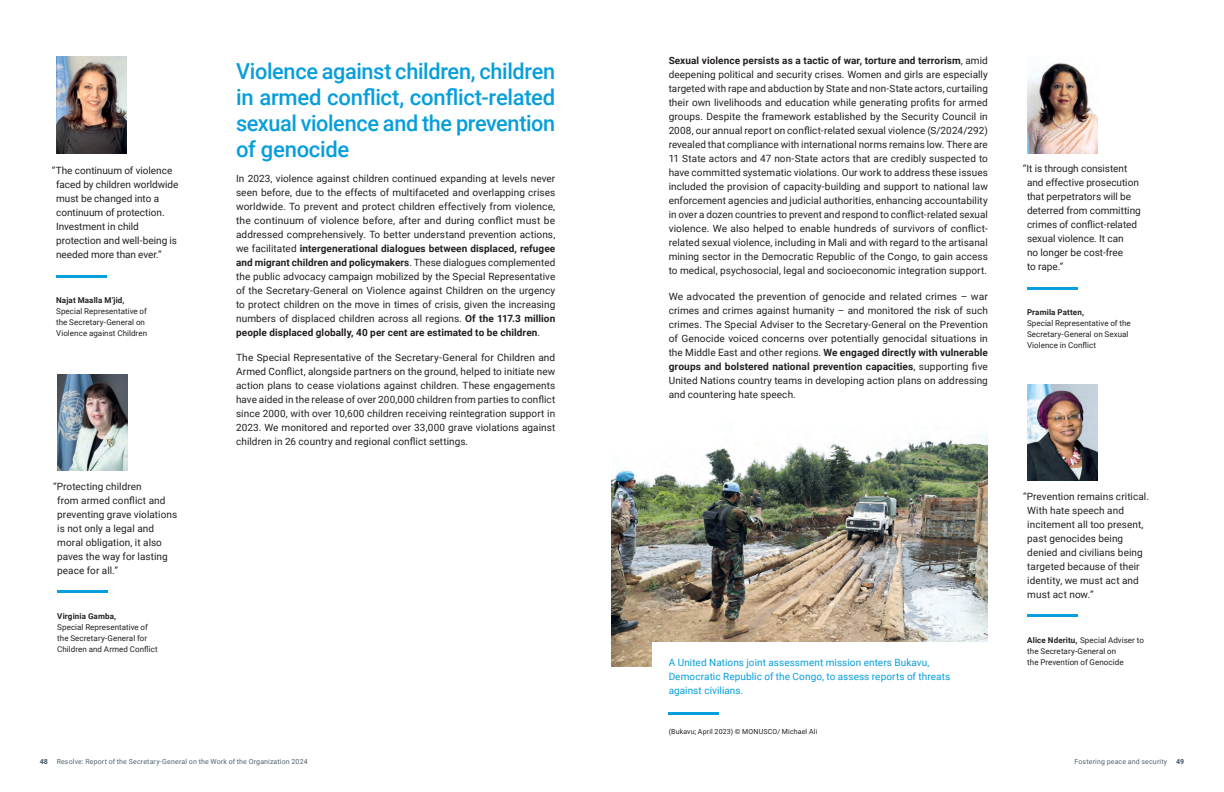
<style>
.page{position:relative;width:1224px;height:792px;background:#fff}
.page>*{position:absolute;margin:0;border:0;box-sizing:border-box;transform-origin:0 0}
.Body_copy{font:500 22px/26px "Roboto";letter-spacing:-.015em;color:#069edb;text-align:justify}
.Body_copy-2{font:10px/14px "Roboto";letter-spacing:.005em;color:#231f20;text-align:justify}
.Caption_blue_text{font:10px/14px "Roboto";letter-spacing:.005em;color:#069edb}
.t1{font:8px/11px "Roboto";letter-spacing:.005em;color:#231f20}
.t2{font:7px "Roboto";letter-spacing:.02em;color:#53656e}
.Caption_copyright_black{font:7px "Roboto";letter-spacing:.025em;color:#231f20}
.t3{font:900 7px "Roboto";color:#53656e}
.s1{font-weight:700}
</style>
<div class="page">
<hr style="left:669px;top:712px;width:50px;height:3px;background:#069edb">
<img style="left:612px;top:434px;width:376px;height:208px">
<img style="left:1028px;top:385px;width:70px;height:96px">
<hr style="left:1027px;top:615px;width:51px;height:2px;background:#069edb">
<img style="left:57px;top:57px;width:70px;height:96px">
<hr style="left:56px;top:275px;width:51px;height:3px;background:#069edb">
<img style="left:58px;top:374px;width:70px;height:97px">
<hr style="left:57px;top:590px;width:51px;height:3px;background:#069edb">
<img style="left:1028px;top:63px;width:69px;height:90px">
<hr style="left:1027px;top:287px;width:50px;height:3px;background:#069edb">
<p class="Body_copy-2" style="left:56px;top:163px;width:124px;text-align:left;text-indent:-4px">“The continuum of violence faced by children worldwide must be changed into a continuum of protection.<br>Investment in child protection and well-being is needed more than ever.”</p>
<p class="t1" style="left:56px;top:294px;width:92px"><span class="s1">Najat Maalla M’jid,<br></span>Special Representative of the Secretary-General on<br>Violence against Children</p>
<p class="Body_copy-2" style="left:57px;top:479px;width:121px;text-align:left;text-indent:-4px">“Protecting children<br>from armed conflict and preventing grave violations is not only a legal and moral obligation, it also paves the way for lasting peace for all.”</p>
<p class="t1" style="left:57px;top:610px;width:102px"><span class="s1">Virginia Gamba,<br></span>Special Representative of the Secretary-General for<br>Children and Armed Conflict</p>
<p class="Body_copy" style="left:236px;top:57px;width:321px">Violence against children, children in armed conflict, conflict-related sexual violence and the prevention of genocide</p>
<p class="Body_copy-2" style="left:236px;top:171px;width:321px">In 2023, violence against children continued expanding at levels never seen before, due to the effects of multifaceted and overlapping crises worldwide. To prevent and protect children effectively from violence, the continuum of violence before, after and during conflict must be addressed comprehensively. To better understand prevention actions, we facilitated <span class="s1">intergenerational dialogues between displaced, refugee and migrant children and policymakers</span>. These dialogues complemented the public advocacy campaign mobilized by the Special Representative of the Secretary-General on Violence against Children on the urgency to protect children on the move in times of crisis, given the increasing numbers of displaced children across all regions. <span class="s1">Of the 117.3 million people displaced globally, 40 per cent are estimated to be children</span>.</p>
<p class="Body_copy-2" style="left:236px;top:350px;width:321px">The Special Representative of the Secretary-General for Children and Armed Conflict, alongside partners on the ground, helped to initiate new action plans to cease violations against children. These engagements have aided in the release of over 200,000 children from parties to conflict since 2000, with over 10,600 children receiving reintegration support in 2023. We monitored and reported over 33,000 grave violations against children in 26 country and regional conflict settings.</p>
<p class="Body_copy-2" style="left:669px;top:53px;width:321px"><span class="s1">Sexual violence persists as a tactic of war, torture and terrorism</span>, amid deepening political and security crises. Women and girls are especially targeted with rape and abduction by State and non-State actors, curtailing their own livelihoods and education while generating profits for armed groups. Despite the framework established by the Security Council in 2008, our annual report on conflict-related sexual violence (S/2024/292) revealed that compliance with international norms remains low. There are 11 State actors and 47 non-State actors that are credibly suspected to have committed systematic violations. Our work to address these issues included the provision of capacity-building and support to national law enforcement agencies and judicial authorities, enhancing accountability in over a dozen countries to prevent and respond to conflict-related sexual violence. We also helped to enable hundreds of survivors of conflict&shy;related sexual violence, including in Mali and with regard to the artisanal mining sector in the Democratic Republic of the Congo, to gain access to medical, psychosocial, legal and socioeconomic integration support.</p>
<p class="Body_copy-2" style="left:669px;top:289px;width:321px">We advocated the prevention of genocide and related crimes – war crimes and crimes against humanity – and monitored the risk of such crimes. The Special Adviser to the Secretary-General on the Prevention of Genocide voiced concerns over potentially genocidal situations in the Middle East and other regions. <span class="s1">We engaged directly with vulnerable groups and bolstered national prevention capacities</span>, supporting five United Nations country teams in developing action plans on addressing and countering hate speech.</p>
<p class="Body_copy-2" style="left:1027px;top:161px;width:115px;text-align:left;text-indent:-4px">“It is through consistent and effective prosecution that perpetrators will be deterred from committing crimes of conflict-related sexual violence. It can<br>no longer be cost-free<br>to rape.”</p>
<p class="t1" style="left:1027px;top:306px;width:105px"><span class="s1">Pramila Patten,<br></span>Special Representative of the<br>Secretary-General on Sexual<br>Violence in Conflict</p>
<p class="Caption_blue_text" style="left:669px;top:656px;width:283px">A United Nations joint assessment mission enters Bukavu,<br>Democratic Republic of the Congo, to assess reports of threats against civilians.</p>
<p class="Caption_copyright_black" style="left:669px;top:727px;width:150px">(Bukavu; April 2023) © MONUSCO/ Michael Ali</p>
<p class="Body_copy-2" style="left:1027px;top:489px;width:123px;text-align:left;text-indent:-4px">“Prevention remains critical.<br>With hate speech and incitement all too present, past genocides being denied and civilians being targeted because of their identity, we must act and must act now.”</p>
<p class="t1" style="left:1027px;top:634px;width:118px"><span class="s1">Alice Nderitu,</span> Special Adviser to the Secretary-General on<br>the Prevention of Genocide</p>
<p class="t3" style="left:40px;top:756px;width:10px">48</p>
<p class="t2" style="left:57px;top:756px;width:253px">Resolve: Report of the Secretary-General on the Work of the Organization 2024</p>
<p class="t2" style="left:1075px;top:756px;width:94px">Fostering peace and security</p>
<p class="t3" style="left:1176px;top:756px;width:10px">49</p>
</div>
